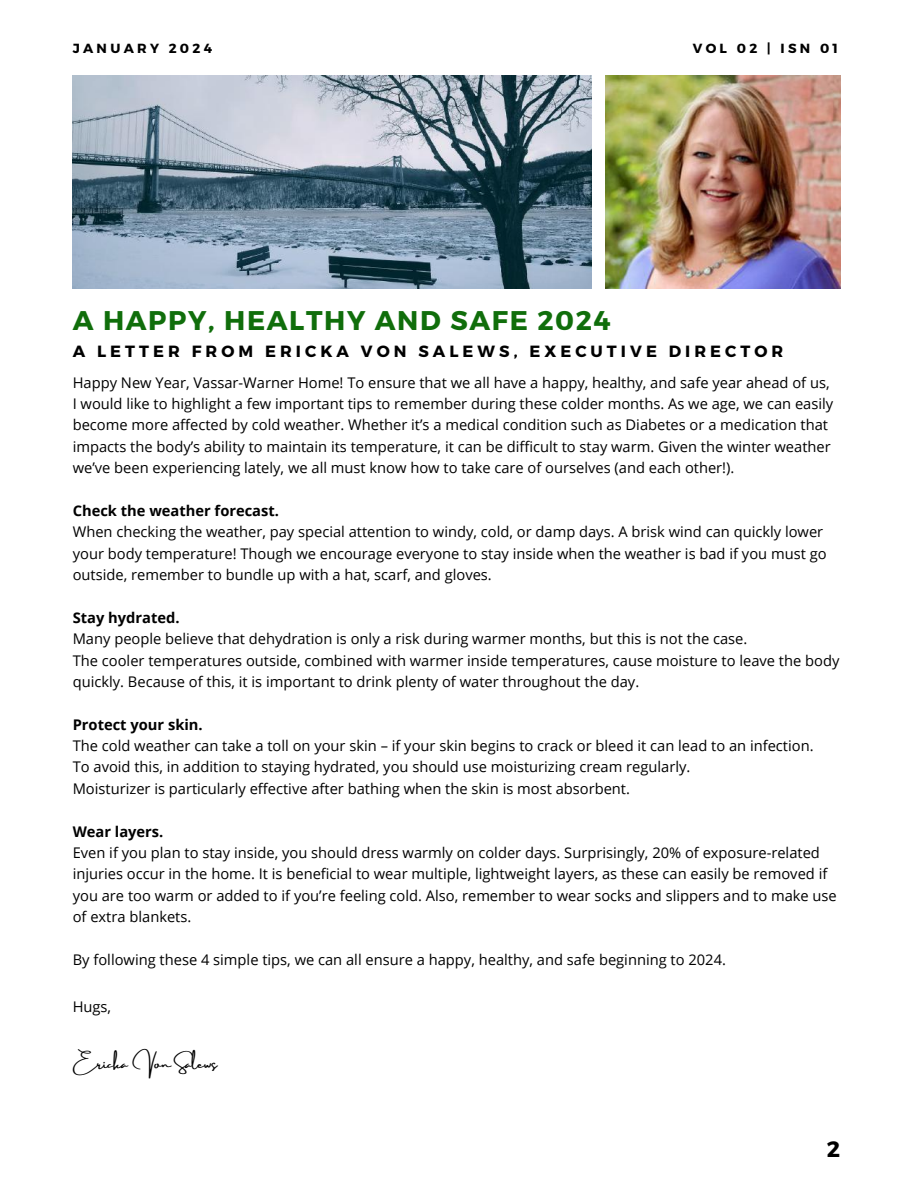
<style>
.page{position:relative;width:918px;height:1188px;background:#fff}
.page>*{position:absolute;margin:0;border:0;box-sizing:border-box;transform-origin:0 0}
.t1{font:700 27px "Montserrat";letter-spacing:.06em;color:#106e0b}
.t2{font:700 22.2px "Montserrat";color:#000}
.t3{font:700 16.2px "Montserrat";letter-spacing:.25em;color:#000}
.t4{font:14.7px/21.3px "Open Sans";color:#000}
.t5{font:700 14.7px "Open Sans";color:#000}
.t6{font:14.7px "Amsterdam Three";color:#000}
.t7{font:700 13.2px "Montserrat";letter-spacing:.25em;color:#000}
</style>
<div class="page">
<img style="left:605px;top:76px;width:235px;height:212px">
<img style="left:73px;top:76px;width:518px;height:212px">
<p class="t7" style="left:73px;top:39px;width:141px">JANUARY 2024</p>
<p class="t7" style="left:693px;top:39px;width:147px">VOL 02 | ISN 01</p>
<h1 class="t1" style="left:73px;top:303px;width:539px">A HAPPY, HEALTHY AND SAFE 2024</h1>
<p class="t3" style="left:73px;top:340px;width:712px">A LETTER FROM ERICKA VON SALEWS, EXECUTIVE DIRECTOR</p>
<p class="t4" style="left:73px;top:371px;width:762px">Happy New Year, Vassar-Warner Home! To ensure that we all have a happy, healthy, and safe year ahead of us, I would like to highlight a few important tips to remember during these colder months. As we age, we can easily become more affected by cold weather. Whether it’s a medical condition such as Diabetes or a medication that impacts the body’s ability to maintain its temperature, it can be difficult to stay warm. Given the winter weather we’ve been experiencing lately, we all must know how to take care of ourselves (and each other!).</p>
<p class="t5" style="left:73px;top:500px;width:208px">Check the weather forecast.</p>
<p class="t4" style="left:73px;top:521px;width:755px">When checking the weather, pay special attention to windy, cold, or damp days. A brisk wind can quickly lower your body temperature! Though we encourage everyone to stay inside when the weather is bad if you must go outside, remember to bundle up with a hat, scarf, and gloves.</p>
<p class="t5" style="left:73px;top:607px;width:108px">Stay hydrated.</p>
<p class="t4" style="left:73px;top:628px;width:768px">Many people believe that dehydration is only a risk during warmer months, but this is not the case.<br>The cooler temperatures outside, combined with warmer inside temperatures, cause moisture to leave the body quickly. Because of this, it is important to drink plenty of water throughout the day.</p>
<p class="t5" style="left:73px;top:714px;width:132px">Protect your skin.</p>
<p class="t4" style="left:73px;top:735px;width:742px">The cold weather can take a toll on your skin – if your skin begins to crack or bleed it can lead to an infection.<br>To avoid this, in addition to staying hydrated, you should use moisturizing cream regularly.<br>Moisturizer is particularly effective after bathing when the skin is most absorbent.</p>
<p class="t5" style="left:73px;top:821px;width:92px">Wear layers.</p>
<p class="t4" style="left:73px;top:842px;width:766px">Even if you plan to stay inside, you should dress warmly on colder days. Surprisingly, 20% of exposure-related injuries occur in the home. It is beneficial to wear multiple, lightweight layers, as these can easily be removed if you are too warm or added to if you’re feeling cold. Also, remember to wear socks and slippers and to make use of extra blankets.</p>
<p class="t4" style="left:73px;top:948px;width:655px">By following these 4 simple tips, we can all ensure a happy, healthy, and safe beginning to 2024.</p>
<p class="t4" style="left:73px;top:996px;width:40px">Hugs,</p>
<p class="t6" style="left:73px;top:1056px;width:146px">Ericka Von Salews</p>
<h2 class="t2" style="left:827px;top:1134px;width:15px">2</h2>
</div>
